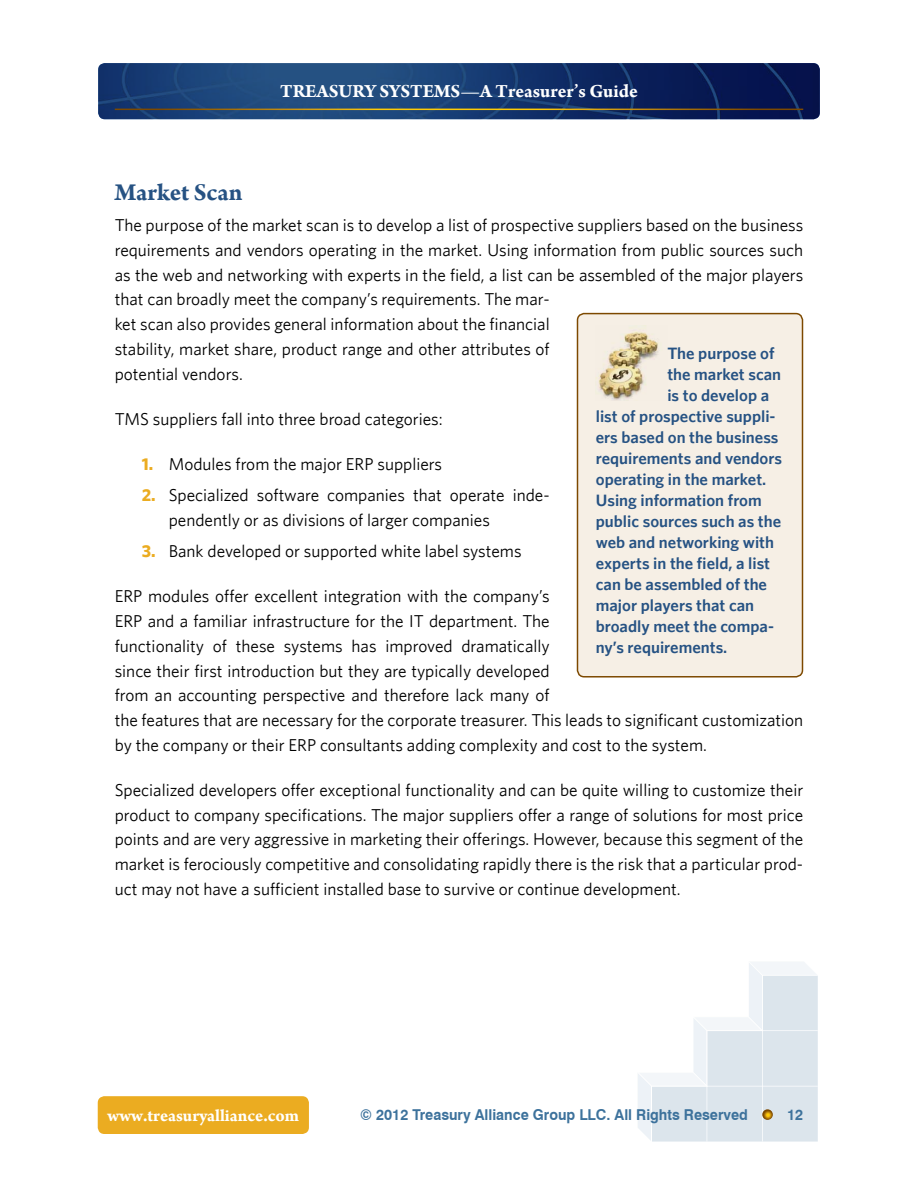
<style>
.page{position:relative;width:918px;height:1188px;background:#fff}
.page>*{position:absolute;margin:0;border:0;box-sizing:border-box;transform-origin:0 0}
.t1{font:700 25.5px "Arno Pro";color:#265283}
.t2{font:700 19.5px "Arno Pro";color:#fff}
.t3{font:700 18px "Arno Pro";color:#fff}
.t4{font:17.25px/24.8px "Whitney";color:#000}
.t5{font:600 16.5px "Whitney";color:#265283}
.t6{font:700 15px "Swiss 721 BT";color:#3d729c;scale:.95 1}
.s1{font-weight:700;color:#ebac21}
</style>
<div class="page">
<img style="left:98px;top:63px;width:722px;height:56px">
<hr style="left:115px;top:109px;width:688px;height:1px;background:#fff">
<svg style="left:638px;top:962px;width:180px;height:180px"></svg>
<div style="left:98px;top:1096px;width:211px;height:38px;background:#ebac21;border-radius:7px"></div>
<div style="left:578px;top:314px;width:224px;height:363px;background:#f6efe5;border-radius:7px"></div>
<img style="left:596px;top:325px;width:63px;height:75px">
<div style="left:577px;top:313px;width:226px;height:365px;border:2px solid #fff;border-radius:7px"></div>
<p class="t2" style="left:280px;top:80px;width:359px">Treasury Systems—A Treasurer’s Guide</p>
<h1 class="t1" style="left:115px;top:177px;width:129px">Market Scan</h1>
<p class="t4" style="left:115px;top:212px;width:690px">The purpose of the market scan is to develop a list of prospective suppliers based on the business requirements and vendors operating in the market. Using information from public sources such as the web and networking with experts in the field, a list can be assembled of the major players that can broadly meet the company’s requirements. The mar-<br>ket scan also provides general information about the financial<br>stability, market share, product range and other attributes of<br>potential vendors.</p>
<p class="t4" style="left:115px;top:406px;width:330px">TMS suppliers fall into three broad categories:</p>
<p class="t4" style="left:142px;top:451px;width:302px"><span class="s1">1.</span> Modules from the major ERP suppliers</p>
<p class="t4" style="left:169px;top:482px;width:383px;text-indent:-27px"><span class="s1">2.</span> Specialized software companies that operate inde&shy;pendently or as divisions of larger companies</p>
<p class="t4" style="left:142px;top:539px;width:381px"><span class="s1">3.</span> Bank developed or supported white label systems</p>
<p class="t4" style="left:115px;top:584px;width:690px">ERP modules offer excellent integration with the company’s<br>ERP and a familiar infrastructure for the IT department. The<br>functionality of these systems has improved dramatically<br>since their first introduction but they are typically developed<br>from an accounting perspective and therefore lack many of<br>the features that are necessary for the corporate treasurer. This leads to significant customization by the company or their ERP consultants adding complexity and cost to the system.</p>
<p class="t4" style="left:115px;top:777px;width:690px;text-align:justify">Specialized developers offer exceptional functionality and can be quite willing to customize their product to company specifications. The major suppliers offer a range of solutions for most price points and are very aggressive in marketing their offerings. However, because this segment of the market is ferociously competitive and consolidating rapidly there is the risk that a particular prod&shy;uct may not have a sufficient installed base to survive or continue development.</p>
<p class="t5" style="left:667px;top:343px;width:109px">The purpose of</p>
<p class="t5" style="left:667px;top:364px;width:115px">the market scan</p>
<p class="t5" style="left:667px;top:385px;width:103px">is to develop a</p>
<p class="t5" style="left:596px;top:406px;width:181px">list of prospective suppli-</p>
<p class="t5" style="left:596px;top:427px;width:184px">ers based on the business</p>
<p class="t5" style="left:596px;top:448px;width:188px">requirements and vendors</p>
<p class="t5" style="left:596px;top:469px;width:172px">operating in the market.</p>
<p class="t5" style="left:596px;top:490px;width:168px">Using information from</p>
<p class="t5" style="left:596px;top:511px;width:187px">public sources such as the</p>
<p class="t5" style="left:596px;top:532px;width:180px">web and networking with</p>
<p class="t5" style="left:596px;top:553px;width:176px">experts in the field, a list</p>
<p class="t5" style="left:596px;top:574px;width:173px">can be assembled of the</p>
<p class="t5" style="left:596px;top:595px;width:160px">major players that can</p>
<p class="t5" style="left:596px;top:616px;width:180px">broadly meet the compa-</p>
<p class="t5" style="left:596px;top:637px;width:133px">ny’s requirements.</p>
<p class="t3" style="left:108px;top:1105px;width:193px">www.treasuryalliance.com</p>
<p class="t6" style="left:360px;top:1105px;width:410px">© 2012 Treasury Alliance Group LLC. All Rights Reserved</p>
<p class="t6" style="left:787px;top:1105px;width:19px">12</p>
</div>
